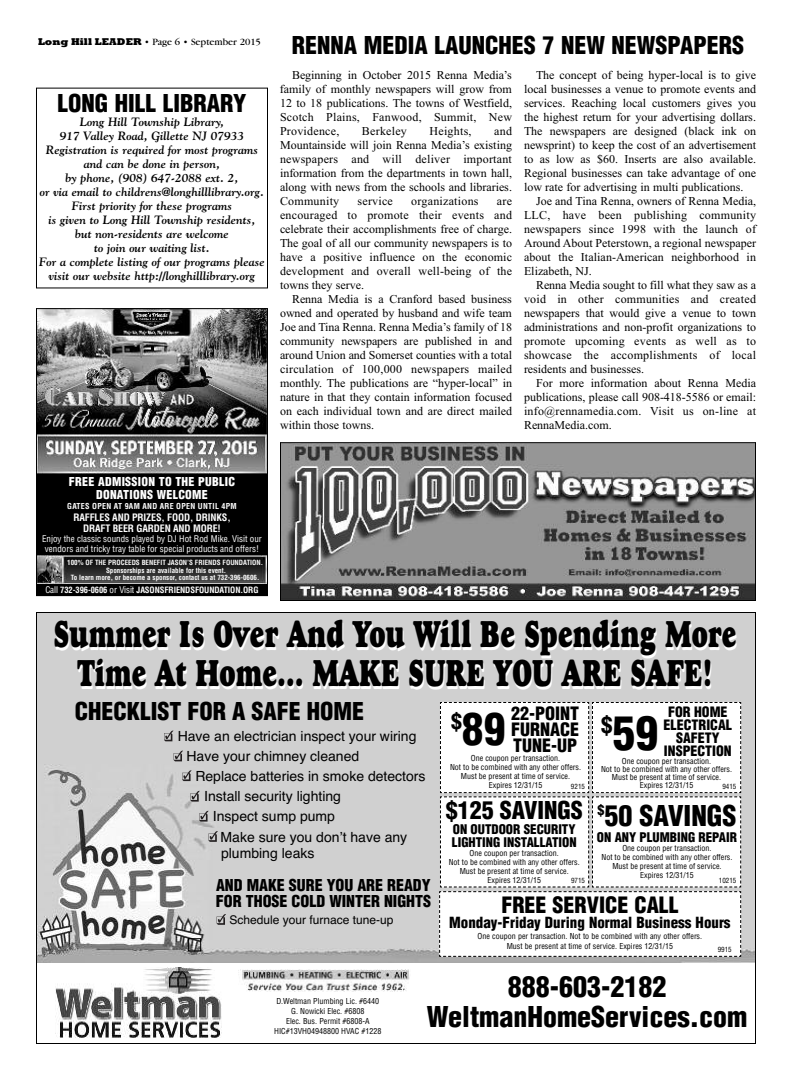
<style>
.page{position:relative;width:792px;height:1080px;background:#fff}
.page>*{position:absolute;margin:0;border:0;box-sizing:border-box;transform-origin:0 0}
.t1{font:900 condensed 45.6px "Helvetica";color:#000}
.t2{font:900 condensed 43.4px "Helvetica";color:#000}
.t3{font:38px/39px "Goudy Heavyface";color:#000;text-align:center;scale:.7 1}
.t4{font:900 condensed 28px/30px "Helvetica";color:#000;text-align:center}
.t5{font:900 condensed 24px "Helvetica";color:#000}
.t6{font:900 condensed 22px "Helvetica";color:#000}
.t7{font:900 condensed 18px/16px "Helvetica";color:#000;text-align:justify}
.t8{font:900 condensed 16px/16px "Helvetica";color:#000}
.t9{font:900 condensed 15px "Helvetica";color:#000}
.t10{font:14px/20px "Helvetica";color:#000}
.t11{font:900 condensed 14px/13px "Helvetica";color:#000;text-align:center}
.t12{font:900 condensed 13px/13px "Helvetica";color:#000}
.t13{font:12px/14px "Times New Roman";color:#000;text-align:justify}
.t14{font:italic 700 12px/14px "Goudy";color:#000;text-align:center}
.t15{font:900 condensed 12px/13px "Helvetica";letter-spacing:.025em;color:#fff;text-align:center}
.t16{font:12px "Times New Roman";letter-spacing:.02em;color:#000}
.t17{font:12px "Helvetica";color:#000}
.t18{font:700 condensed 10px/11px "Helvetica";letter-spacing:-.01em;color:#fff;text-align:center}
.t19{font:10px "Garamond";color:#000}
.t20{font:condensed 9px/10px "Helvetica";color:#fff;text-align:center}
.t21{font:700 condensed 8.5px "Helvetica";letter-spacing:-.01em;color:#fff}
.t22{font:condensed 8px/9px "Helvetica";color:#000;text-align:center}
.t23{font:700 condensed 8px "Helvetica";letter-spacing:.035em;color:#fff}
.t24{font:700 condensed 7px/8px "Helvetica";color:#fff;text-align:center}
.t25{font:condensed 7px "Helvetica";color:#000}
.s1{font-family:"Rockwell";font-weight:800}
.s2{font-weight:400;font-size:9px}
</style>
<div class="page">
<div style="left:36px;top:88px;width:232px;height:200px;border:1px solid #000"></div>
<img style="left:38px;top:614px;width:716px;height:349px">
<svg style="left:439px;top:702px;width:303px;height:255px"></svg>
<img style="left:56px;top:968px;width:166px;height:70px">
<img style="left:240px;top:969px;width:170px;height:23px">
<div style="left:188px;top:938px;width:13px;height:14px;border:1px solid #000"></div>
<svg style="left:164px;top:731px;width:9px;height:10px"></svg>
<svg style="left:174px;top:751px;width:9px;height:10px"></svg>
<svg style="left:182px;top:770px;width:10px;height:11px"></svg>
<svg style="left:190px;top:791px;width:10px;height:11px"></svg>
<svg style="left:199px;top:811px;width:10px;height:11px"></svg>
<svg style="left:208px;top:831px;width:10px;height:11px"></svg>
<svg style="left:217px;top:914px;width:9px;height:11px"></svg>
<div style="left:36px;top:583px;width:232px;height:13px;background:#000"></div>
<div style="left:36px;top:472px;width:232px;height:85px;background:#000"></div>
<img style="left:38px;top:556px;width:228px;height:27px">
<img style="left:38px;top:310px;width:228px;height:164px">
<div style="left:36px;top:308px;width:232px;height:288px;border:1px solid #000"></div>
<img style="left:282px;top:444px;width:472px;height:155px">
<div style="left:280px;top:442px;width:476px;height:159px;border:1px solid #000"></div>
<p class="t19" style="left:38px;top:38px;width:224px"><span class="s1">Long Hill LEADER</span> • Page 6 • September 2015</p>
<h3 class="t5" style="left:58px;top:89px;width:190px">LONG HILL LIBRARY</h3>
<p class="t14" style="left:39px;top:115px;width:227px">Long Hill Township Library,<br>917 Valley Road, Gillette NJ 07933<br>Registration is required for most programs and can be done in person,<br>by phone, (908) 647-2088 ext. 2,<br>or via email to childrens@longhilllibrary.org.<br>First priority for these programs<br>is given to Long Hill Township residents, but non-residents are welcome<br>to join our waiting list.<br>For a complete listing of our programs please visit our website http://longhilllibrary.org</p>
<h3 class="t5" style="left:292px;top:32px;width:454px">RENNA MEDIA LAUNCHES 7 NEW NEWSPAPERS</h3>
<p class="t13" style="left:280px;top:68px;width:234px;text-indent:12px">Beginning in October 2015 Renna Media’s family of monthly newspapers will grow from 12 to 18 publications. The towns of Westfield, Scotch Plains, Fanwood, Summit, New Providence,</p>
<p class="t13" style="left:524px;top:68px;width:234px;text-indent:12px">The concept of being hyper-local is to give local businesses a venue to promote events and services. Reaching local customers gives you the highest return for your advertising dollars.<br>The newspapers are designed (black ink on newsprint) to keep the cost of an advertisement to as low as $60. Inserts are also available.<br>Regional businesses can take advantage of one low rate for advertising in multi publications.</p>
<p class="t13" style="left:524px;top:194px;width:234px;text-indent:12px">Joe and Tina Renna, owners of Renna Media, LLC, have been publishing community newspapers since 1998 with the launch of Around About Peterstown, a regional newspaper about the Italian-American neighborhood in Elizabeth, NJ.</p>
<p class="t13" style="left:524px;top:278px;width:234px;text-indent:12px">Renna Media sought to fill what they saw as a void in other communities and created newspapers that would give a venue to town administrations and non-profit organizations to promote upcoming events as well as to showcase the accomplishments of local residents and businesses.</p>
<p class="t13" style="left:524px;top:376px;width:234px;text-indent:12px">For more information about Renna Media publications, please call 908-418-5586 or email: info@rennamedia.com. Visit us on-line at RennaMedia.com.</p>
<p class="t13" style="left:280px;top:124px;width:234px;text-indent:214px">and Mountainside will join Renna Media’s existing newspapers and will deliver important information from the departments in town hall, along with news from the schools and libraries.<br>Community</p>
<p class="t16" style="left:362px;top:124px;width:46px">Berkeley</p>
<p class="t16" style="left:430px;top:124px;width:44px">Heights,</p>
<p class="t16" style="left:358px;top:194px;width:37px">service</p>
<p class="t16" style="left:411px;top:194px;width:69px">organizations</p>
<p class="t13" style="left:280px;top:194px;width:234px;text-indent:217px">are encouraged to promote their events and celebrate their accomplishments free of charge.<br>The goal of all our community newspapers is to have a positive influence on the economic development and overall well-being of the towns they serve.</p>
<p class="t13" style="left:280px;top:292px;width:234px;text-indent:12px">Renna Media is a Cranford based business owned and operated by husband and wife team Joe and Tina Renna. Renna Media’s family of 18 community newspapers are published in and around Union and Somerset counties with a total circulation of 100,000 newspapers mailed monthly. The publications are “hyper-local” in nature in that they contain information focused on each individual town and are direct mailed within those towns.</p>
<p class="t15" style="left:69px;top:475px;width:168px">FREE ADMISSION TO THE PUBLIC<br>DONATIONS WELCOME</p>
<p class="t23" style="left:67px;top:501px;width:171px">GATES OPEN AT 9AM AND ARE OPEN UNTIL 4PM</p>
<p class="t18" style="left:73px;top:512px;width:159px">RAFFLES AND PRIZES, FOOD, DRINKS,<br>DRAFT BEER GARDEN AND MORE!</p>
<p class="t20" style="left:42px;top:533px;width:221px">Enjoy the classic sounds played by DJ Hot Rod Mike. Visit our vendors and tricky tray table for special products and offers!</p>
<p class="t24" style="left:67px;top:558px;width:197px">100% OF THE PROCEEDS BENEFIT JASON’S FRIENDS FOUNDATION.<br>Sponsorships are available for this event.</p>
<p class="t24" style="left:71px;top:573px;width:190px">To learn more, or become a sponsor, contact us at 732-396-0606.</p>
<p class="t21" style="left:45px;top:585px;width:215px"><span class="s2">Call</span> 732-396-0606 <span class="s2">or Visit</span> JASONSFRIENDSFOUNDATION.ORG</p>
<h3 class="t3" style="left:53px;top:618px;width:978px">Summer Is Over And You Will Be Spending More<br>Time At Home… MAKE SURE YOU ARE SAFE!</h3>
<h3 class="t5" style="left:75px;top:698px;width:291px">CHECKLIST FOR A SAFE HOME</h3>
<p class="t10" style="left:187px;top:727px;width:231px;text-indent:-9px">Have an electrician inspect your wiring<br>Have your chimney cleaned</p>
<p class="t10" style="left:195px;top:767px;width:232px">Replace batteries in smoke detectors</p>
<p class="t10" style="left:204px;top:787px;width:138px">Install security lighting</p>
<p class="t10" style="left:213px;top:807px;width:124px">Inspect sump pump</p>
<p class="t10" style="left:221px;top:827px;width:188px">Make sure you don’t have any</p>
<p class="t10" style="left:221px;top:843px;width:95px">plumbing leaks</p>
<h3 class="t8" style="left:216px;top:877px;width:217px">AND MAKE SURE YOU ARE READY<br>FOR THOSE COLD WINTER NIGHTS</h3>
<p class="t17" style="left:229px;top:913px;width:166px">Schedule your furnace tune-up</p>
<h2 class="t2" style="left:451px;top:705px;width:56px"><sup>$</sup>89</h2>
<h3 class="t7" style="left:511px;top:706px;width:70px">22-POINT FURNACE TUNE-UP</h3>
<h1 class="t1" style="left:601px;top:708px;width:59px"><sup>$</sup>59</h1>
<p class="t11" style="left:664px;top:706px;width:70px">FOR HOME<br>ELECTRICAL<br>SAFETY<br>INSPECTION</p>
<p class="t22" style="left:450px;top:754px;width:133px">One coupon per transaction.<br>Not to be combined with any other offers.<br>Must be present at time of service.<br>Expires 12/31/15</p>
<p class="t22" style="left:601px;top:758px;width:133px;line-height:8px">One coupon per transaction.<br>Not to be combined with any other offers.<br>Must be present at time of service.<br>Expires 12/31/15</p>
<p class="t25" style="left:571px;top:782px;width:16px">9215</p>
<p class="t25" style="left:722px;top:782px;width:16px">9415</p>
<h3 class="t5" style="left:446px;top:797px;width:139px">$125 SAVINGS</h3>
<p class="t12" style="left:452px;top:823px;width:126px">ON OUTDOOR SECURITY<br>LIGHTING INSTALLATION</p>
<p class="t22" style="left:449px;top:849px;width:133px">One coupon per transaction.<br>Not to be combined with any other offers.<br>Must be present at time of service.<br>Expires 12/31/15</p>
<h3 class="t6" style="left:501px;top:893px;width:179px">FREE SERVICE CALL</h3>
<p class="t9" style="left:449px;top:914px;width:283px">Monday-Friday During Normal Business Hours</p>
<p class="t22" style="left:478px;top:932px;width:226px;line-height:10px">One coupon per transaction. Not to be combined with any other offers.<br>Must be present at time of service. Expires 12/31/15</p>
<h3 class="t4" style="left:598px;top:801px;width:141px"><sup>$</sup>50 SAVINGS</h3>
<p class="t12" style="left:597px;top:831px;width:142px">ON ANY PLUMBING REPAIR</p>
<p class="t22" style="left:601px;top:843px;width:133px">One coupon per transaction.<br>Not to be combined with any other offers.<br>Must be present at time of service.<br>Expires 12/31/15</p>
<p class="t25" style="left:571px;top:877px;width:16px">9715</p>
<p class="t25" style="left:719px;top:877px;width:19px">10215</p>
<p class="t25" style="left:718px;top:945px;width:16px">9915</p>
<p class="t22" style="left:274px;top:996px;width:109px;line-height:10px">D.Weltman Plumbing Lic. #6440<br>G. Nowicki Elec. #6808<br>Elec. Bus. Permit #6808-A<br>HIC#13VH04948800 HVAC #1228</p>
<h3 class="t4" style="left:427px;top:973px;width:322px">888-603-2182<br>WeltmanHomeServices.com</h3>
</div>
